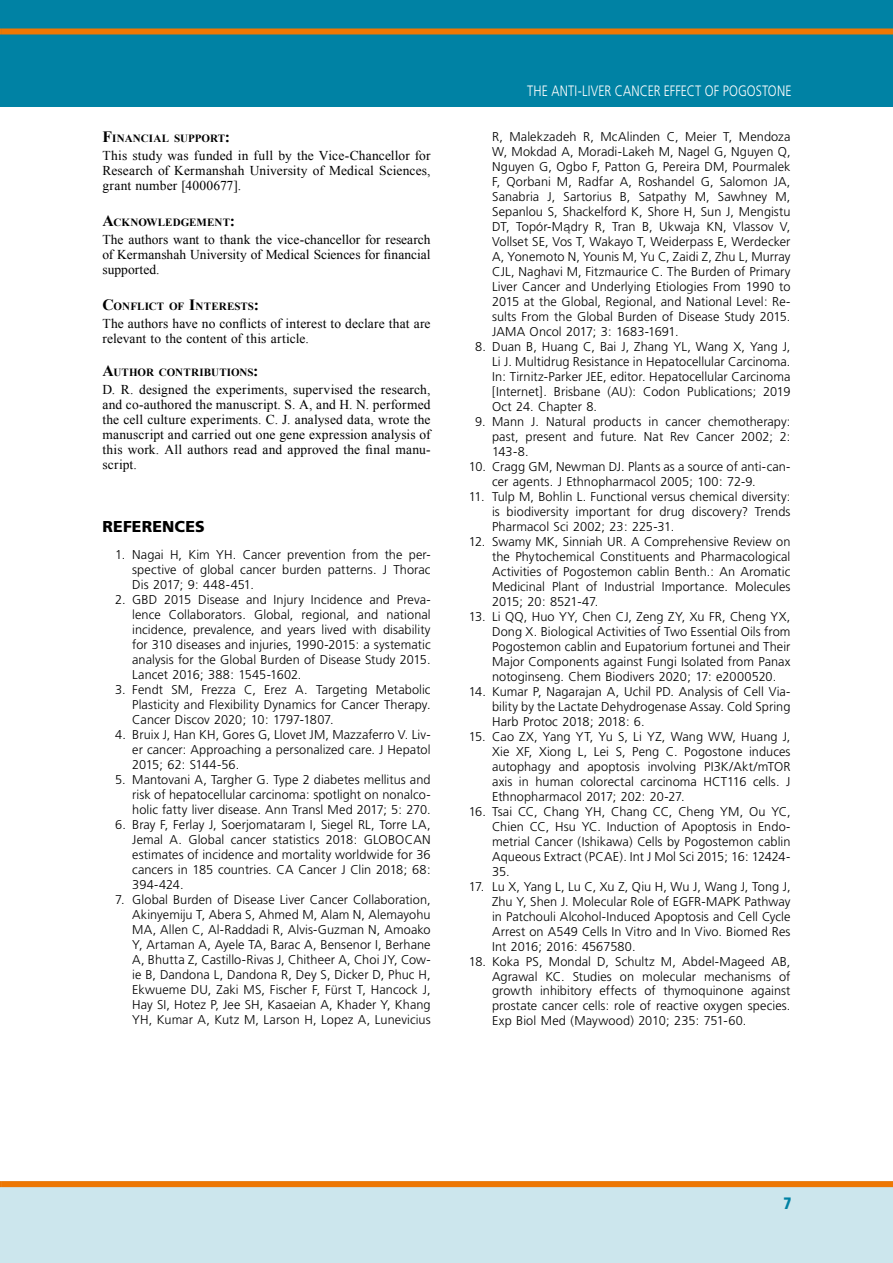
<style>
.page{position:relative;width:893px;height:1263px;background:#fff}
.page>*{position:absolute;margin:0;border:0;box-sizing:border-box;transform-origin:0 0}
.t1{font:900 16.5px "Frutiger";color:#0082a4;scale:.8 1}
.t2{font:900 15.75px "Frutiger";letter-spacing:.015em;color:#000}
.t3{font:300 15px "Frutiger";letter-spacing:.01em;color:#fff;scale:.82 1}
.t4{font:13.5px/15px "Times New Roman";letter-spacing:.005em;color:#000;text-align:justify}
.t5{font:300 12.75px/15px "Frutiger";letter-spacing:.005em;color:#000;text-align:justify}
.t6{font:700 10.95px "Times New Roman";letter-spacing:.005em;color:#000}
.s1{font-size:15.75px}
.s2{font-family:"Helvetica"}
</style>
<div class="page">
<hr style="left:0;top:0;width:1px;height:106px;background:#0082a4">
<div style="left:1px;top:0;width:892px;height:106px;background:#0082a4"></div>
<hr style="left:0;top:1181px;width:1px;height:82px;background:#cce6ed">
<div style="left:1px;top:1181px;width:892px;height:82px;background:#cce6ed"></div>
<div style="left:1px;top:28px;width:892px;height:6px;background:#ed7703"></div>
<div style="left:1px;top:1181px;width:892px;height:6px;background:#ed7703"></div>
<p class="t6" style="left:102px;top:131px;width:129px"><span class="s1">F</span>INANCIAL SUPPORT<span class="s1">:</span></p>
<p class="t4" style="left:102px;top:148px;width:330px">This study was funded in full by the Vice-Chancellor for Research of Kermanshah University of Medical Sciences, grant number [4000677].</p>
<p class="t6" style="left:102px;top:215px;width:134px"><span class="s1">A</span>CKNOWLEDGEMENT<span class="s1">:</span></p>
<p class="t4" style="left:102px;top:232px;width:330px">The authors want to thank the vice-chancellor for research of Kermanshah University of Medical Sciences for financial supported.</p>
<p class="t6" style="left:102px;top:299px;width:158px"><span class="s1">C</span>ONFLICT OF <span class="s1">I</span>NTERESTS<span class="s1">:</span></p>
<p class="t4" style="left:102px;top:316px;width:330px">The authors have no conflicts of interest to declare that are relevant to the content of this article.</p>
<p class="t6" style="left:102px;top:365px;width:158px"><span class="s1">A</span>UTHOR CONTRIBUTIONS<span class="s1">:</span></p>
<p class="t4" style="left:102px;top:382px;width:330px">D. R. designed the experiments, supervised the research, and co-authored the manuscript. S. A, and H. N. performed the cell culture experiments. C. J. analysed data, wrote the manuscript and carried out one gene expression analysis of this work. All authors read and approved the final manu&shy;script.</p>
<p class="t2" style="left:102px;top:517px;width:104px">REFERENCES</p>
<p class="t5" style="left:132px;top:548px;width:300px;text-indent:-17px">1. Nagai H, Kim YH. Cancer prevention from the per&shy;spective of global cancer burden patterns. J Thorac Dis 2017; 9: 448-451.</p>
<p class="t5" style="left:132px;top:593px;width:300px;text-indent:-17px">2. GBD 2015 Disease and Injury Incidence and Preva&shy;lence Collaborators. Global, regional, and national incidence, prevalence, and years lived with disability for 310 diseases and injuries, 1990-2015: a systematic analysis for the Global Burden of Disease Study 2015.<br>Lancet 2016; 388: 1545-1602.</p>
<p class="t5" style="left:132px;top:682px;width:300px;text-indent:-17px">3. Fendt SM, Frezza C, Erez A. Targeting Metabolic Plasticity and Flexibility Dynamics for Cancer Therapy.<br>Cancer Discov 2020; 10: 1797-1807.</p>
<p class="t5" style="left:132px;top:727px;width:300px;text-indent:-17px">4. Bruix J, Han KH, Gores G, Llovet JM, Mazzaferro V. Liv&shy;er cancer: Approaching a personalized care. J Hepatol 2015; 62: S144-56.</p>
<p class="t5" style="left:132px;top:772px;width:300px;text-indent:-17px">5. Mantovani A, Targher G. Type 2 diabetes mellitus and risk of hepatocellular carcinoma: spotlight on nonalco&shy;holic fatty liver disease. Ann Transl Med 2017; 5: 270.</p>
<p class="t5" style="left:132px;top:817px;width:300px;text-indent:-17px">6. Bray F, Ferlay J, Soerjomataram I, Siegel RL, Torre LA, Jemal A. Global cancer statistics 2018: GLOBOCAN estimates of incidence and mortality worldwide for 36 cancers in 185 countries. CA Cancer J Clin 2018; 68:<br>394-424.</p>
<p class="t5" style="left:132px;top:892px;width:300px;text-indent:-17px">7. Global Burden of Disease Liver Cancer Collaboration, Akinyemiju T, Abera S, Ahmed M, Alam N, Alemayohu MA, Allen C, Al-Raddadi R, Alvis-Guzman N, Amoako Y, Artaman A, Ayele TA, Barac A, Bensenor I, Berhane A, Bhutta Z, Castillo-Rivas J, Chitheer A, Choi JY, Cow&shy;ie B, Dandona L, Dandona R, Dey S, Dicker D, Phuc H, Ekwueme DU, Zaki MS, Fischer F, Fürst T, Hancock J, Hay SI, Hotez P, Jee SH, Kasaeian A, Khader Y, Khang YH, Kumar A, Kutz M, Larson H, Lopez A, Lunevicius</p>
<p class="t3" style="left:527px;top:83px;width:324px">THE ANTI-LIVER CANCER EFFECT OF POGOSTONE</p>
<p class="t5" style="left:492px;top:129px;width:300px">R, Malekzadeh R, McAlinden C, Meier T, Mendoza W, Mokdad A, Moradi-Lakeh M, Nagel G, Nguyen Q, Nguyen G, Ogbo F, Patton G, Pereira DM, Pourmalek F, Qorbani M, Radfar A, Roshandel G, Salomon JA, Sanabria J, Sartorius B, Satpathy M, Sawhney M, Sepanlou S, Shackelford K, Shore H, Sun J, Mengistu DT, Topór-M<span class="s2">ą</span>dry R, Tran B, Ukwaja KN, Vlassov V, Vollset SE, Vos T, Wakayo T, Weiderpass E, Werdecker A, Yonemoto N, Younis M, Yu C, Zaidi Z, Zhu L, Murray CJL, Naghavi M, Fitzmaurice C. The Burden of Primary Liver Cancer and Underlying Etiologies From 1990 to 2015 at the Global, Regional, and National Level: Re&shy;sults From the Global Burden of Disease Study 2015.<br>JAMA Oncol 2017; 3: 1683-1691.</p>
<p class="t5" style="left:492px;top:339px;width:300px;text-indent:-17px">8. Duan B, Huang C, Bai J, Zhang YL, Wang X, Yang J, Li J. Multidrug Resistance in Hepatocellular Carcinoma.<br>In: Tirnitz-Parker JEE, editor. Hepatocellular Carcinoma [Internet]. Brisbane (AU): Codon Publications; 2019<br>Oct 24. Chapter 8.</p>
<p class="t5" style="left:492px;top:414px;width:300px;text-indent:-17px">9. Mann J. Natural products in cancer chemotherapy: past, present and future. Nat Rev Cancer 2002; 2:<br>143-8.</p>
<p class="t5" style="left:492px;top:459px;width:300px;text-indent:-23px">10. Cragg GM, Newman DJ. Plants as a source of anti-can&shy;cer agents. J Ethnopharmacol 2005; 100: 72-9.</p>
<p class="t5" style="left:492px;top:489px;width:300px;text-indent:-23px">11. Tulp M, Bohlin L. Functional versus chemical diversity: is biodiversity important for drug discovery? Trends Pharmacol Sci 2002; 23: 225-31.</p>
<p class="t5" style="left:492px;top:534px;width:300px;text-indent:-23px">12. Swamy MK, Sinniah UR. A Comprehensive Review on the Phytochemical Constituents and Pharmacological Activities of Pogostemon cablin Benth.: An Aromatic Medicinal Plant of Industrial Importance. Molecules 2015; 20: 8521-47.</p>
<p class="t5" style="left:492px;top:609px;width:300px;text-indent:-23px">13. Li QQ, Huo YY, Chen CJ, Zeng ZY, Xu FR, Cheng YX, Dong X. Biological Activities of Two Essential Oils from Pogostemon cablin and Eupatorium fortunei and Their Major Components against Fungi Isolated from Panax notoginseng. Chem Biodivers 2020; 17: e2000520.</p>
<p class="t5" style="left:492px;top:684px;width:300px;text-indent:-23px">14. Kumar P, Nagarajan A, Uchil PD. Analysis of Cell Via&shy;bility by the Lactate Dehydrogenase Assay. Cold Spring Harb Protoc 2018; 2018: 6.</p>
<p class="t5" style="left:492px;top:729px;width:300px;text-indent:-23px">15. Cao ZX, Yang YT, Yu S, Li YZ, Wang WW, Huang J, Xie XF, Xiong L, Lei S, Peng C. Pogostone induces autophagy and apoptosis involving PI3K/Akt/mTOR axis in human colorectal carcinoma HCT116 cells. J Ethnopharmacol 2017; 202: 20-27.</p>
<p class="t5" style="left:492px;top:804px;width:300px;text-indent:-23px">16. Tsai CC, Chang YH, Chang CC, Cheng YM, Ou YC, Chien CC, Hsu YC. Induction of Apoptosis in Endo&shy;metrial Cancer (Ishikawa) Cells by Pogostemon cablin Aqueous Extract (PCAE). Int J Mol Sci 2015; 16: 12424- 35.</p>
<p class="t5" style="left:492px;top:879px;width:300px;text-indent:-23px">17. Lu X, Yang L, Lu C, Xu Z, Qiu H, Wu J, Wang J, Tong J, Zhu Y, Shen J. Molecular Role of EGFR-MAPK Pathway in Patchouli Alcohol-Induced Apoptosis and Cell Cycle Arrest on A549 Cells In Vitro and In Vivo. Biomed Res Int 2016; 2016: 4567580.</p>
<p class="t5" style="left:492px;top:954px;width:300px;text-indent:-23px">18. Koka PS, Mondal D, Schultz M, Abdel-Mageed AB, Agrawal KC. Studies on molecular mechanisms of growth inhibitory effects of thymoquinone against prostate cancer cells: role of reactive oxygen species.<br>Exp Biol Med (Maywood) 2010; 235: 751-60.</p>
<p class="t1" style="left:783px;top:1193px;width:12px">7</p>
</div>
